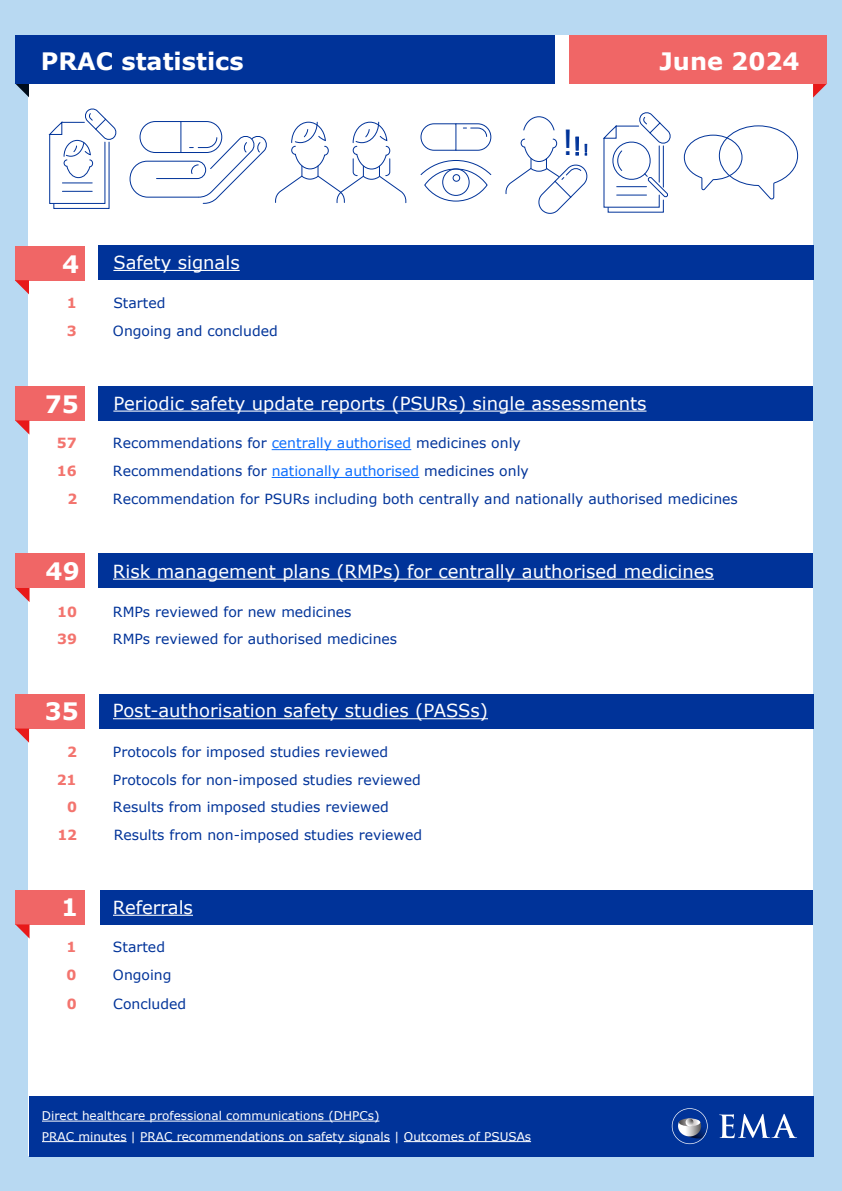
<style>
.page{position:relative;width:842px;height:1191px;background:#b8d9f2}
.page>*{position:absolute;margin:0;border:0;box-sizing:border-box;transform-origin:0 0}
.t1{font:34.6px "Verdana";color:#039}
.t2{font:700 24px "Verdana";color:#fff}
.t3{font:18px "Verdana";color:#fff}
.t4{font:14px/27.5px "Verdana";color:#039}
.t5{font:700 14px/27.5px "Verdana";color:#f3746e}
.t6{font:12px "Verdana";color:#fff}
.s1{font-size:24.7px}
.s2{font-size:14.8px}
.s3{color:#0d6efd}
</style>
<div class="page">
<div style="left:29px;top:35px;width:784px;height:1120px;background:#fff"></div>
<div style="left:30px;top:1096px;width:784px;height:60px;background:#039"></div>
<div style="left:99px;top:554px;width:714px;height:34px;background:#039"></div>
<div style="left:99px;top:694px;width:714px;height:34px;background:#039"></div>
<div style="left:100px;top:890px;width:713px;height:34px;background:#039"></div>
<div style="left:99px;top:386px;width:714px;height:34px;background:#039"></div>
<div style="left:98px;top:246px;width:715px;height:34px;background:#039"></div>
<div style="left:15px;top:554px;width:70px;height:34px;background:#f06666"></div>
<svg style="left:15px;top:588px;width:15px;height:14px"></svg>
<div style="left:15px;top:694px;width:70px;height:34px;background:#f06666"></div>
<svg style="left:15px;top:728px;width:14px;height:14px"></svg>
<div style="left:15px;top:890px;width:70px;height:34px;background:#f06666"></div>
<svg style="left:15px;top:924px;width:15px;height:14px"></svg>
<svg style="left:813px;top:83px;width:14px;height:15px"></svg>
<div style="left:15px;top:386px;width:70px;height:34px;background:#f06666"></div>
<svg style="left:15px;top:420px;width:14px;height:14px"></svg>
<div style="left:15px;top:246px;width:70px;height:34px;background:#f06666"></div>
<svg style="left:15px;top:280px;width:14px;height:14px"></svg>
<svg style="left:15px;top:83px;width:14px;height:14px"></svg>
<div style="left:15px;top:35px;width:539px;height:48px;background:#039"></div>
<div style="left:570px;top:35px;width:257px;height:48px;background:#f06666"></div>
<svg style="left:129px;top:121px;width:138px;height:83px"></svg>
<svg style="left:275px;top:121px;width:132px;height:83px"></svg>
<svg style="left:420px;top:123px;width:72px;height:28px"></svg>
<div style="left:442px;top:168px;width:28px;height:28px;border:1px solid #039;border-radius:50%"></div>
<div style="left:453px;top:174px;width:7px;height:8px;border:1px solid #039;border-radius:50%"></div>
<div style="left:424px;top:168px;width:64px;height:34px;border:1px solid #039;border-radius:50%"></div>
<svg style="left:420px;top:160px;width:72px;height:16px"></svg>
<svg style="left:603px;top:112px;width:68px;height:101px"></svg>
<hr style="left:663px;top:146px;width:1px;height:41px;background:#039">
<svg style="left:49px;top:108px;width:68px;height:101px"></svg>
<svg style="left:683px;top:125px;width:116px;height:75px"></svg>
<svg style="left:505px;top:116px;width:83px;height:98px"></svg>
<hr style="left:113px;top:578px;width:601px;height:1px;background:#fff">
<hr style="left:113px;top:270px;width:127px;height:1px;background:#fff">
<hr style="left:113px;top:718px;width:375px;height:1px;background:#fff">
<hr style="left:113px;top:914px;width:80px;height:1px;background:#fff">
<hr style="left:113px;top:410px;width:533px;height:1px;background:#fff">
<hr style="left:272px;top:449px;width:139px;height:1px;background:#0d6efd">
<hr style="left:272px;top:477px;width:147px;height:1px;background:#0d6efd">
<hr style="left:404px;top:1141px;width:127px;height:1px;background:#fff">
<hr style="left:140px;top:1141px;width:250px;height:1px;background:#fff">
<hr style="left:42px;top:1141px;width:85px;height:1px;background:#fff">
<hr style="left:42px;top:1120px;width:337px;height:1px;background:#fff">
<svg style="left:719px;top:1113px;width:78px;height:25px"></svg>
<svg style="left:672px;top:1108px;width:36px;height:36px"></svg>
<h2 class="t2" style="left:41px;top:46px;width:204px">PRAC statistics</h2>
<h1 class="t1" style="left:561px;top:120px;width:29px">!<span class="s1">!</span><span class="s2">!</span></h1>
<h2 class="t2" style="left:660px;top:46px;width:141px">June 2024</h2>
<h2 class="t2" style="left:62px;top:248px;width:19px">4</h2>
<p class="t5" style="left:67px;top:289px;width:11px;line-height:28.3px">1<br>3</p>
<h2 class="t2" style="left:45px;top:388px;width:36px">75</h2>
<p class="t5" style="left:57px;top:429px;width:21px">57</p>
<p class="t5" style="left:57px;top:457px;width:21px">16</p>
<p class="t3" style="left:113px;top:251px;width:128px">Safety signals</p>
<p class="t4" style="left:113px;top:289px;width:166px;line-height:28.3px">Started<br>Ongoing and concluded</p>
<p class="t3" style="left:113px;top:391px;width:535px">Periodic safety update reports (PSURs) single assessments</p>
<p class="t4" style="left:113px;top:430px;width:409px">Recommendations for <span class="s3">centrally authorised</span> medicines only</p>
<p class="t4" style="left:113px;top:457px;width:417px">Recommendations for <span class="s3">nationally authorised</span> medicines only</p>
<p class="t5" style="left:67px;top:486px;width:11px">2</p>
<p class="t4" style="left:113px;top:486px;width:626px">Recommendation for PSURs including both centrally and nationally authorised medicines</p>
<h2 class="t2" style="left:46px;top:555px;width:36px">49</h2>
<p class="t5" style="left:57px;top:598px;width:21px">10<br>39</p>
<p class="t3" style="left:113px;top:559px;width:602px">Risk management plans (RMPs) for centrally authorised medicines</p>
<p class="t4" style="left:113px;top:598px;width:286px">RMPs reviewed for new medicines<br>RMPs reviewed for authorised medicines</p>
<h2 class="t2" style="left:45px;top:696px;width:36px">35</h2>
<p class="t5" style="left:67px;top:738px;width:11px">2</p>
<p class="t3" style="left:113px;top:699px;width:376px">Post-authorisation safety studies (PASSs)</p>
<p class="t4" style="left:113px;top:738px;width:277px">Protocols for imposed studies reviewed</p>
<p class="t5" style="left:57px;top:766px;width:21px">21</p>
<p class="t4" style="left:113px;top:766px;width:309px">Protocols for non-imposed studies reviewed</p>
<p class="t5" style="left:57px;top:793px;width:21px;line-height:27.9px;text-align:right">0<br>12</p>
<p class="t4" style="left:113px;top:793px;width:311px;line-height:27.9px">Results from imposed studies reviewed<br>Results from non-imposed studies reviewed</p>
<h2 class="t2" style="left:61px;top:891px;width:19px">1</h2>
<p class="t5" style="left:66px;top:933px;width:11px">1</p>
<p class="t3" style="left:113px;top:895px;width:82px">Referrals</p>
<p class="t4" style="left:113px;top:933px;width:54px">Started</p>
<p class="t5" style="left:66px;top:961px;width:11px">0</p>
<p class="t4" style="left:113px;top:961px;width:60px">Ongoing</p>
<p class="t5" style="left:67px;top:990px;width:11px">0</p>
<p class="t4" style="left:113px;top:990px;width:74px">Concluded</p>
<p class="t6" style="left:42px;top:1108px;width:339px">Direct healthcare professional communications (DHPCs)</p>
<p class="t6" style="left:42px;top:1128px;width:491px">PRAC minutes | PRAC recommendations on safety signals | Outcomes of PSUSAs</p>
</div>
